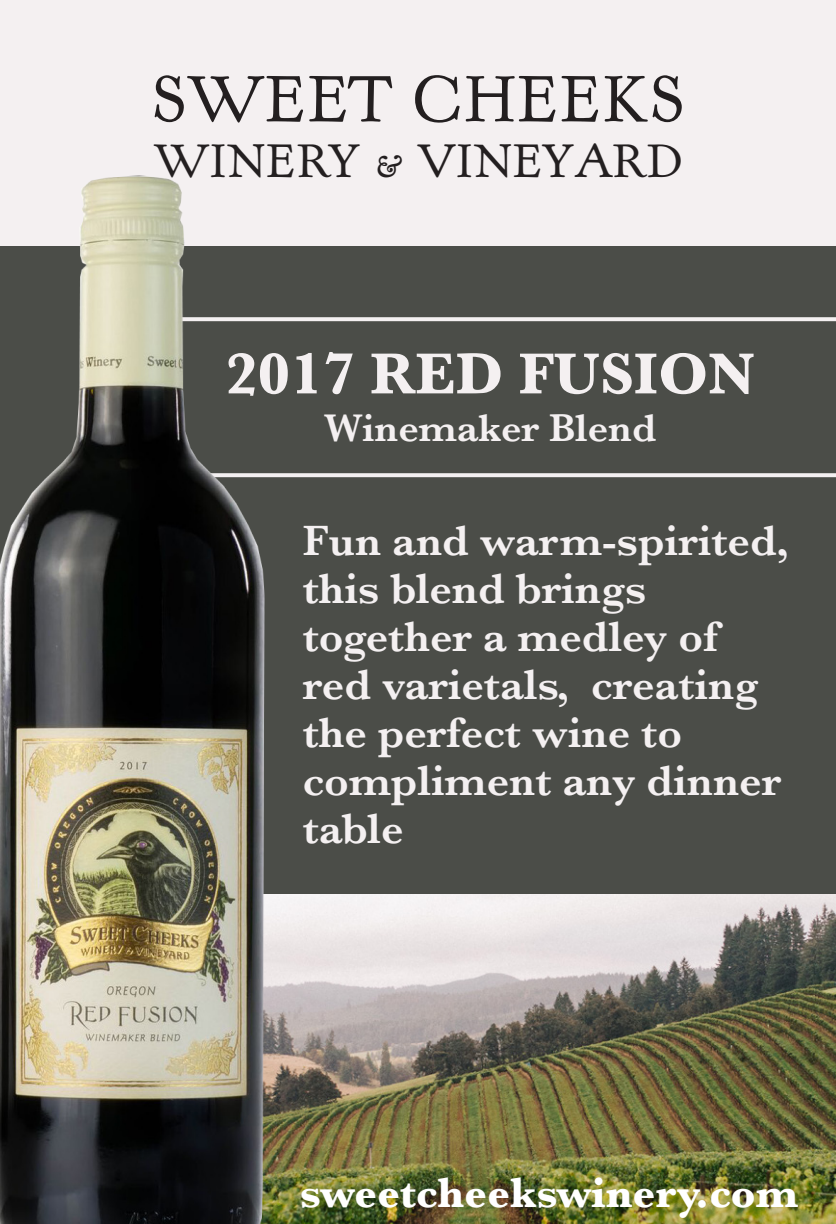
<style>
.page{position:relative;width:836px;height:1224px;background:#fff}
.page>*{position:absolute;margin:0;border:0;box-sizing:border-box;transform-origin:0 0}
.t1{font:64px "Kennerley Oldstyle Expert BQ";letter-spacing:.04em;color:#231f20}
.t2{font:700 60px "Baskerville";color:#f4f0f1}
.t3{font:46px "Kennerley Oldstyle Expert BQ";letter-spacing:.02em;color:#231f20}
.t4{font:600 44px/48px "Baskerville";color:#f4f0f1}
.t5{font:700 44px "Baskerville";color:#fff}
.t6{font:600 40px "Baskerville";color:#f4f0f1}
</style>
<div class="page">
<div style="left:0;top:0;width:835px;height:247px;background:#f4f0f1"></div>
<div style="left:0;top:246px;width:835px;height:648px;background:#4b4d48"></div>
<img style="left:410px;top:894px;width:425px;height:330px">
<svg style="left:410px;top:317px;width:425px;height:4px;background:#ebe8e8"></svg>
<svg style="left:410px;top:473px;width:425px;height:4px;background:#ebe8e8"></svg>
<img style="left:0;top:175px;width:410px;height:1049px">
<p class="t1" style="left:151px;top:62px;width:535px">SWEET CHEEKS</p>
<p class="t3" style="left:154px;top:134px;width:529px">WINERY &amp; VINEYARD</p>
<p class="t2" style="left:225px;top:332px;width:531px">2017 RED FUSION</p>
<p class="t6" style="left:324px;top:400px;width:333px">Winemaker Blend</p>
<p class="t4" style="left:302px;top:517px;width:487px">Fun and warm-spirited, this blend brings together a medley of red varietals, creating the perfect wine to compliment any dinner table</p>
<p class="t5" style="left:300px;top:1162px;width:499px">sweetcheekswinery.com</p>
</div>
